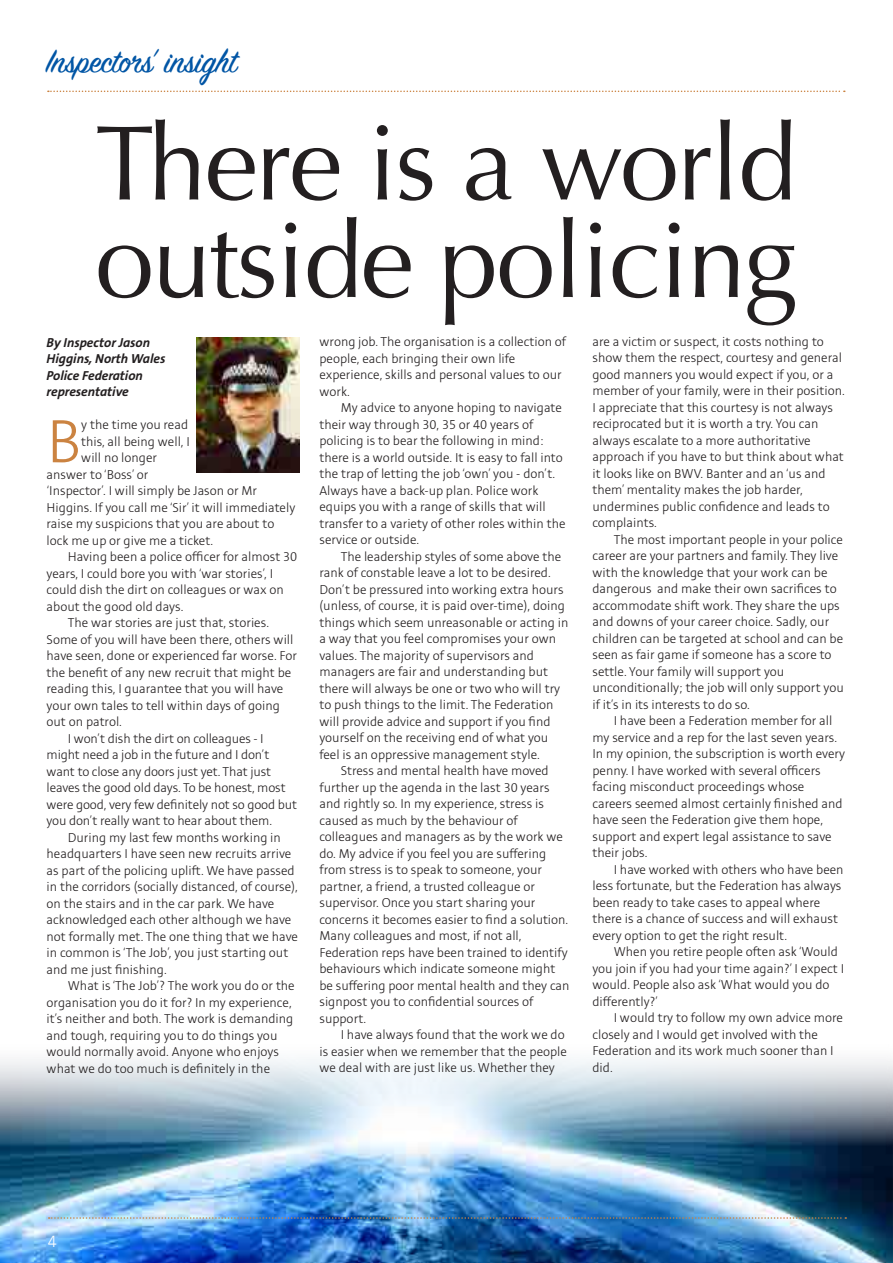
<style>
.page{position:relative;width:893px;height:1263px;background:#fff}
.page>*{position:absolute;margin:0;border:0;box-sizing:border-box;transform-origin:0 0}
.t1{font:106.5px/97.5px "Optima";letter-spacing:-.02em;color:#231f20}
.t2{font:300 67.35px "Stinnes Sans";color:#cb8341}
.t3{font:36px "Sign Painter House Script";letter-spacing:-.01em;color:#0155a5}
.t4{font:300 18px "Stinnes Sans";color:#fff}
.t5{font:300 14.25px/16.5px "Stinnes Sans";color:#231f20}
.t6{font:italic 700 14.25px/16.5px "Stinnes Sans";color:#231f20}
</style>
<div class="page">
<img style="left:0;top:1059px;width:893px;height:204px">
<img style="left:49px;top:1217px;width:797px;height:2px">
<svg style="left:48px;top:91px;width:797px;height:1px"></svg>
<img style="left:197px;top:338px;width:102px;height:134px">
<p class="t3" style="left:46px;top:39px;width:192px">Inspectors’ insight</p>
<p class="t1" style="left:95px;top:116px;width:704px">There is a world outside policing</p>
<p class="t6" style="left:47px;top:335px;width:120px">By Inspector Jason<br>Higgins, North Wales<br>Police Federation representative</p>
<p class="t2" style="left:47px;top:410px;width:36px">B</p>
<p class="t5" style="left:81px;top:417px;width:108px">y the time you read</p>
<p class="t5" style="left:592px;top:334px;width:254px">are a victim or suspect, it costs nothing to show them the respect, courtesy and general good manners you would expect if you, or a member of your family, were in their position.<br>I appreciate that this courtesy is not always reciprocated but it is worth a try. You can always escalate to a more authoritative approach if you have to but think about what it looks like on BWV. Banter and an ‘us and them’ mentality makes the job harder, undermines public confidence and leads to complaints.</p>
<p class="t5" style="left:592px;top:532px;width:253px;text-indent:21px">The most important people in your police career are your partners and family. They live with the knowledge that your work can be dangerous and make their own sacrifices to accommodate shift work. They share the ups and downs of your career choice. Sadly, our children can be targeted at school and can be seen as fair game if someone has a score to settle. Your family will support you unconditionally; the job will only support you if it’s in its interests to do so.</p>
<p class="t5" style="left:592px;top:713px;width:254px;text-indent:21px">I have been a Federation member for all my service and a rep for the last seven years.<br>In my opinion, the subscription is worth every penny. I have worked with several officers facing misconduct proceedings whose careers seemed almost certainly finished and have seen the Federation give them hope, support and expert legal assistance to save their jobs.</p>
<p class="t5" style="left:592px;top:862px;width:253px;text-indent:21px">I have worked with others who have been less fortunate, but the Federation has always been ready to take cases to appeal where there is a chance of success and will exhaust every option to get the right result.</p>
<p class="t5" style="left:592px;top:944px;width:253px;text-indent:21px">When you retire people often ask ‘Would you join if you had your time again?’ I expect I would. People also ask ‘What would you do differently?’</p>
<p class="t5" style="left:592px;top:1010px;width:252px;text-indent:21px">I would try to follow my own advice more closely and I would get involved with the<br>Federation and its work much sooner than I did.</p>
<p class="t5" style="left:319px;top:334px;width:248px">wrong job. The organisation is a collection of people, each bringing their own life experience, skills and personal values to our work.</p>
<p class="t5" style="left:319px;top:400px;width:248px;text-indent:21px">My advice to anyone hoping to navigate their way through 30, 35 or 40 years of policing is to bear the following in mind: there is a world outside. It is easy to fall into the trap of letting the job ‘own’ you - don’t.<br>Always have a back-up plan. Police work equips you with a range of skills that will transfer to a variety of other roles within the service or outside.</p>
<p class="t5" style="left:319px;top:548px;width:250px;text-indent:21px">The leadership styles of some above the rank of constable leave a lot to be desired.<br>Don’t be pressured into working extra hours (unless, of course, it is paid over-time), doing things which seem unreasonable or acting in a way that you feel compromises your own values. The majority of supervisors and managers are fair and understanding but there will always be one or two who will try to push things to the limit. The Federation will provide advice and support if you find yourself on the receiving end of what you feel is an oppressive management style.</p>
<p class="t5" style="left:319px;top:763px;width:252px;text-indent:21px">Stress and mental health have moved further up the agenda in the last 30 years and rightly so. In my experience, stress is caused as much by the behaviour of colleagues and managers as by the work we do. My advice if you feel you are suffering from stress is to speak to someone, your partner, a friend, a trusted colleague or supervisor. Once you start sharing your concerns it becomes easier to find a solution.<br>Many colleagues and most, if not all, Federation reps have been trained to identify behaviours which indicate someone might be suffering poor mental health and they can signpost you to confidential sources of support.</p>
<p class="t5" style="left:319px;top:1027px;width:249px;text-indent:21px">I have always found that the work we do is easier when we remember that the people we deal with are just like us. Whether they</p>
<p class="t5" style="left:81px;top:434px;width:110px">this, all being well, I</p>
<p class="t5" style="left:81px;top:450px;width:77px">will no longer</p>
<p class="t5" style="left:47px;top:467px;width:103px">answer to ‘Boss’ or</p>
<p class="t5" style="left:47px;top:483px;width:212px">‘Inspector’. I will simply be Jason or Mr</p>
<p class="t5" style="left:47px;top:500px;width:250px">Higgins. If you call me ‘Sir’ it will immediately</p>
<p class="t5" style="left:47px;top:516px;width:229px">raise my suspicions that you are about to</p>
<p class="t5" style="left:47px;top:533px;width:168px">lock me up or give me a ticket.</p>
<p class="t5" style="left:47px;top:549px;width:252px;text-indent:21px">Having been a police officer for almost 30 years, I could bore you with ‘war stories’, I could dish the dirt on colleagues or wax on about the good old days.</p>
<p class="t5" style="left:47px;top:615px;width:252px;text-indent:21px">The war stories are just that, stories.<br>Some of you will have been there, others will have seen, done or experienced far worse. For the benefit of any new recruit that might be reading this, I guarantee that you will have your own tales to tell within days of going out on patrol.</p>
<p class="t5" style="left:47px;top:731px;width:252px;text-indent:21px">I won’t dish the dirt on colleagues - I might need a job in the future and I don’t want to close any doors just yet. That just leaves the good old days. To be honest, most were good, very few definitely not so good but you don’t really want to hear about them.</p>
<p class="t5" style="left:47px;top:830px;width:253px;text-indent:21px">During my last few months working in headquarters I have seen new recruits arrive as part of the policing uplift. We have passed in the corridors (socially distanced, of course), on the stairs and in the car park. We have acknowledged each other although we have not formally met. The one thing that we have in common is ‘The Job’, you just starting out and me just finishing.</p>
<p class="t5" style="left:47px;top:978px;width:250px;text-indent:21px">What is ‘The Job’? The work you do or the organisation you do it for? In my experience, it’s neither and both. The work is demanding and tough, requiring you to do things you would normally avoid. Anyone who enjoys what we do too much is definitely in the</p>
<p class="t4" style="left:48px;top:1233px;width:10px">4</p>
</div>
